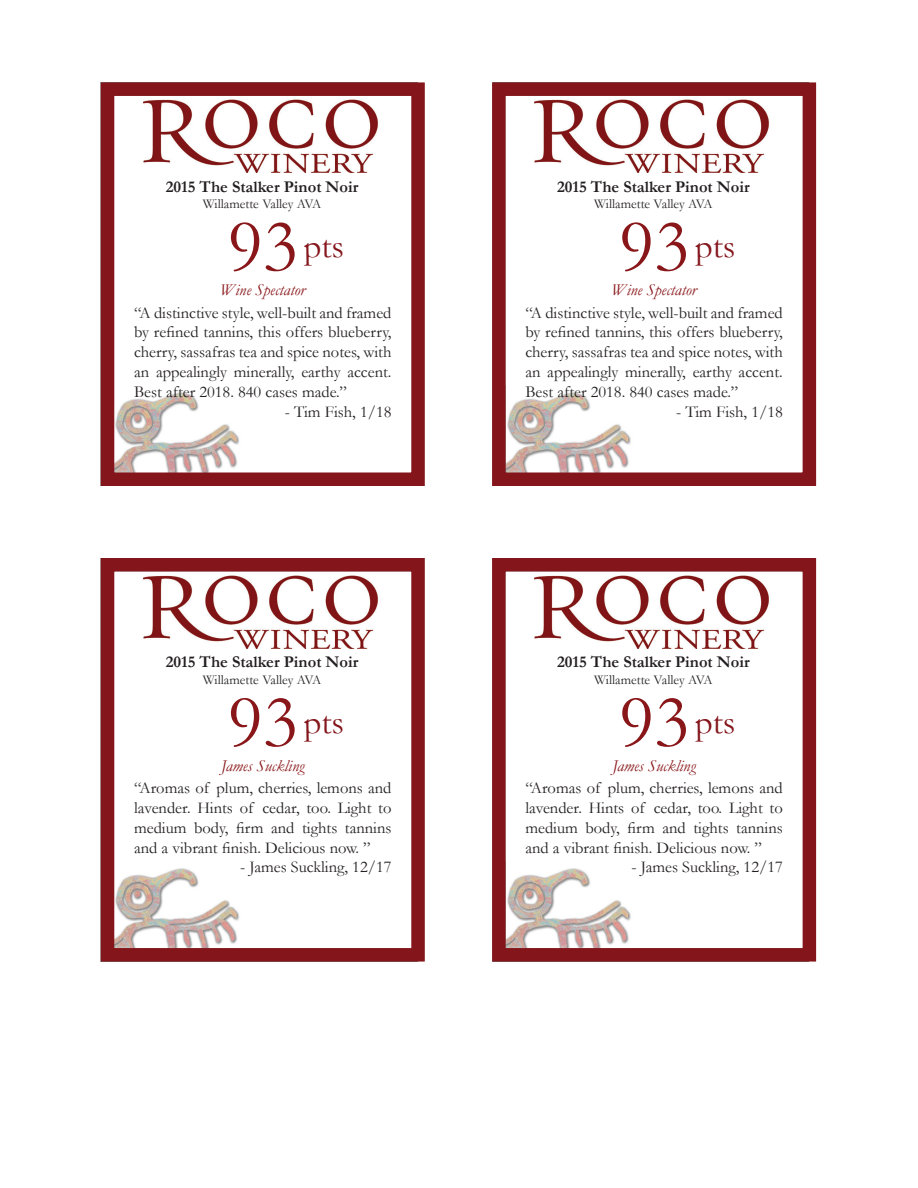
<style>
.page{position:relative;width:918px;height:1188px;background:#fff}
.page>*{position:absolute;margin:0;border:0;box-sizing:border-box;transform-origin:0 0}
.t1{font:75px "Garamond";color:#891619}
.t2{font:34.5px "Garamond";color:#84151b}
.t3{font:16.5px/19.8px "Garamond";color:#231f20;text-align:justify}
.t4{font:700 16.5px "Garamond";color:#231f20}
.t5{font:italic 16.5px "Garamond";color:#891619}
.t6{font:13.5px "Garamond";color:#231f20}
</style>
<div class="page">
<img style="left:116px;top:392px;width:123px;height:79px">
<img style="left:143px;top:99px;width:235px;height:74px">
<div style="left:101px;top:82px;width:324px;height:404px;border:14px solid #84151b"></div>
<img style="left:116px;top:648px;width:252px;height:299px">
<img style="left:143px;top:575px;width:235px;height:73px">
<div style="left:101px;top:558px;width:324px;height:404px;border:14px solid #84151b"></div>
<img style="left:507px;top:392px;width:124px;height:79px">
<img style="left:534px;top:99px;width:235px;height:74px">
<div style="left:492px;top:82px;width:324px;height:404px;border:14px solid #84151b"></div>
<img style="left:507px;top:648px;width:252px;height:299px">
<img style="left:534px;top:575px;width:235px;height:73px">
<div style="left:492px;top:558px;width:324px;height:404px;border:14px solid #84151b"></div>
<p class="t4" style="left:166px;top:177px;width:194px">2015 The Stalker Pinot Noir</p>
<p class="t6" style="left:203px;top:196px;width:120px">Willamette Valley AVA</p>
<p class="t1" style="left:228px;top:202px;width:72px">93</p>
<p class="t5" style="left:220px;top:280px;width:86px">Wine Spectator</p>
<p class="t2" style="left:304px;top:226px;width:42px">pts</p>
<p class="t3" style="left:134px;top:302px;width:259px">“A distinctive style, well-built and framed by refined tannins, this offers blueberry, cherry, sassafras tea and spice notes, with an appealingly minerally, earthy accent.<br>Best after 2018. 840 cases made.”</p>
<p class="t3" style="left:285px;top:401px;width:108px">- Tim Fish, 1/18</p>
<p class="t4" style="left:166px;top:652px;width:194px">2015 The Stalker Pinot Noir</p>
<p class="t6" style="left:203px;top:671px;width:120px">Willamette Valley AVA</p>
<p class="t1" style="left:228px;top:677px;width:72px">93</p>
<p class="t5" style="left:221px;top:756px;width:85px">James Suckling</p>
<p class="t2" style="left:304px;top:701px;width:42px">pts</p>
<p class="t3" style="left:134px;top:778px;width:259px">“Aromas of plum, cherries, lemons and lavender. Hints of cedar, too. Light to medium body, firm and tights tannins and a vibrant finish. Delicious now. ”</p>
<p class="t3" style="left:240px;top:857px;width:153px">- James Suckling, 12/17</p>
<p class="t4" style="left:557px;top:177px;width:194px">2015 The Stalker Pinot Noir</p>
<p class="t6" style="left:594px;top:196px;width:120px">Willamette Valley AVA</p>
<p class="t1" style="left:619px;top:202px;width:72px">93</p>
<p class="t5" style="left:612px;top:280px;width:86px">Wine Spectator</p>
<p class="t2" style="left:695px;top:226px;width:42px">pts</p>
<p class="t3" style="left:525px;top:302px;width:259px">“A distinctive style, well-built and framed by refined tannins, this offers blueberry, cherry, sassafras tea and spice notes, with an appealingly minerally, earthy accent.<br>Best after 2018. 840 cases made.”</p>
<p class="t3" style="left:676px;top:401px;width:108px">- Tim Fish, 1/18</p>
<p class="t4" style="left:557px;top:652px;width:194px">2015 The Stalker Pinot Noir</p>
<p class="t6" style="left:594px;top:671px;width:120px">Willamette Valley AVA</p>
<p class="t1" style="left:619px;top:677px;width:72px">93</p>
<p class="t5" style="left:613px;top:756px;width:85px">James Suckling</p>
<p class="t2" style="left:695px;top:701px;width:42px">pts</p>
<p class="t3" style="left:525px;top:778px;width:259px">“Aromas of plum, cherries, lemons and lavender. Hints of cedar, too. Light to medium body, firm and tights tannins and a vibrant finish. Delicious now. ”</p>
<p class="t3" style="left:631px;top:857px;width:153px">- James Suckling, 12/17</p>
</div>
